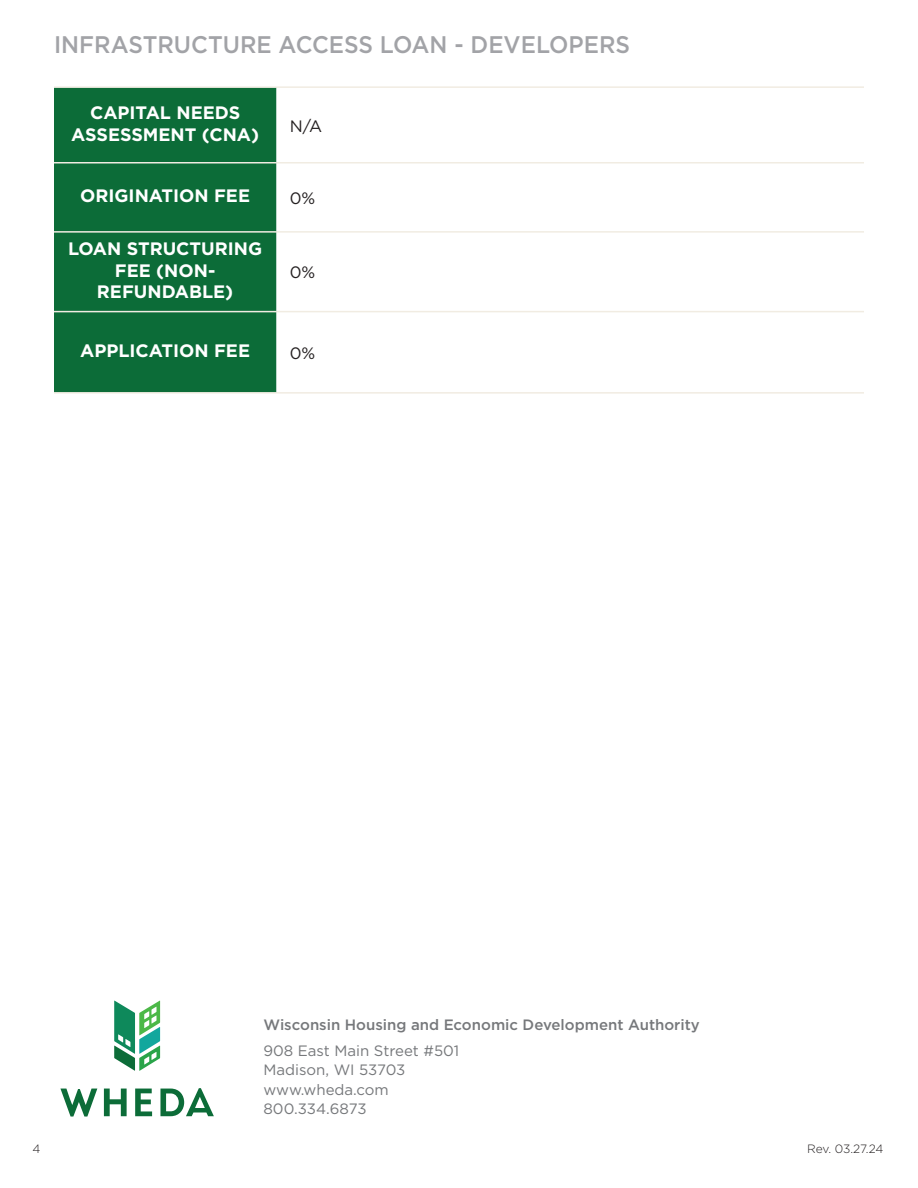
<style>
.page{position:relative;width:918px;height:1188px;background:#fff}
.page>*{position:absolute;margin:0;border:0;box-sizing:border-box;transform-origin:0 0}
.t1{font:500 24px "Gotham";color:#a2a3a7;scale:.95 1}
.t2{font:700 18px/21.6px "Gotham";color:#fff;text-align:center}
.t3{font:16.5px "Gotham";color:#231f20}
.t4{font:15px "Gotham";color:#76787b}
.t5{font:500 15px "Gotham";color:#76787b}
.t6{font:300 12px "Gotham";letter-spacing:-.015em;color:#231f20}
</style>
<div class="page">
<svg style="left:114px;top:1001px;width:46px;height:70px"></svg>
<svg style="left:60px;top:1089px;width:37px;height:28px"></svg>
<svg style="left:104px;top:1089px;width:23px;height:27px"></svg>
<svg style="left:135px;top:1089px;width:17px;height:27px"></svg>
<svg style="left:160px;top:1088px;width:54px;height:28px"></svg>
<div style="left:54px;top:88px;width:222px;height:304px;background:#0c6c38"></div>
<hr style="left:54px;top:86px;width:222px;height:2px;background:#f1ece2">
<hr style="left:276px;top:86px;width:588px;height:2px;background:#f1ece2">
<hr style="left:54px;top:162px;width:222px;height:2px;background:#f1ece2">
<hr style="left:276px;top:162px;width:588px;height:2px;background:#f1ece2">
<hr style="left:54px;top:231px;width:222px;height:2px;background:#f1ece2">
<hr style="left:276px;top:231px;width:588px;height:2px;background:#f1ece2">
<hr style="left:54px;top:311px;width:222px;height:1px;background:#f1ece2">
<hr style="left:276px;top:311px;width:588px;height:1px;background:#f1ece2">
<hr style="left:54px;top:392px;width:222px;height:2px;background:#f1ece2">
<hr style="left:276px;top:392px;width:588px;height:2px;background:#f1ece2">
<h1 class="t1" style="left:54px;top:28px;width:608px">INFRASTRUCTURE ACCESS LOAN - DEVELOPERS</h1>
<p class="t2" style="left:71px;top:102px;width:189px">CAPITAL NEEDS<br>ASSESSMENT (CNA)</p>
<p class="t3" style="left:290px;top:115px;width:34px">N/A</p>
<p class="t2" style="left:80px;top:185px;width:171px">ORIGINATION FEE</p>
<p class="t3" style="left:290px;top:188px;width:27px">0%</p>
<p class="t2" style="left:68px;top:238px;width:196px">LOAN STRUCTURING<br>FEE (NON-<br>REFUNDABLE)</p>
<p class="t3" style="left:290px;top:262px;width:27px">0%</p>
<p class="t2" style="left:80px;top:340px;width:171px">APPLICATION FEE</p>
<p class="t3" style="left:290px;top:342px;width:27px">0%</p>
<p class="t5" style="left:264px;top:1015px;width:438px">Wisconsin Housing and Economic Development Authority</p>
<p class="t4" style="left:264px;top:1041px;width:197px">908 East Main Street #501</p>
<p class="t4" style="left:264px;top:1060px;width:144px">Madison, WI 53703</p>
<p class="t4" style="left:264px;top:1080px;width:127px">www.wheda.com</p>
<p class="t4" style="left:264px;top:1099px;width:105px">800.334.6873</p>
<p class="t6" style="left:32px;top:1141px;width:9px">4</p>
<p class="t6" style="left:807px;top:1141px;width:78px">Rev. 03.27.24</p>
</div>
